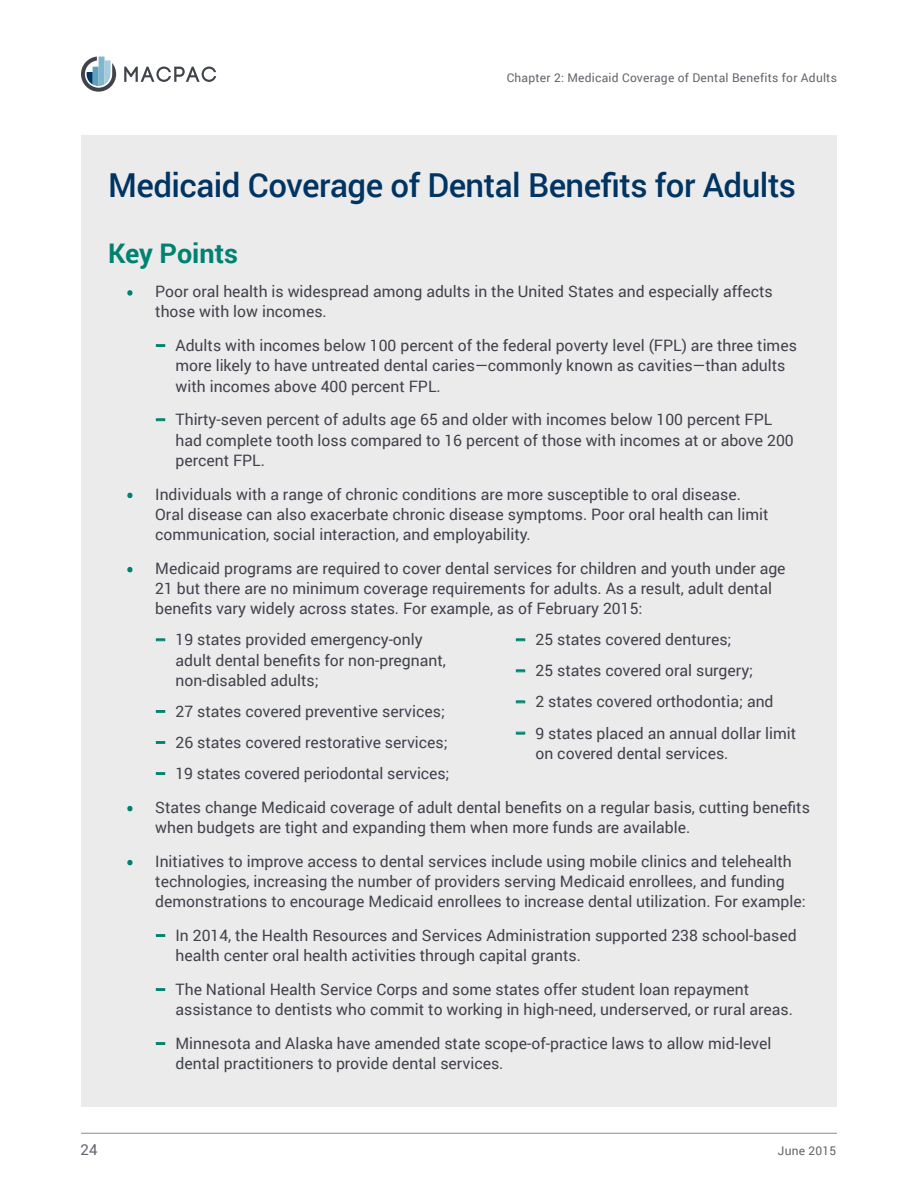
<style>
.page{position:relative;width:918px;height:1188px;background:#fff}
.page>*{position:absolute;margin:0;border:0;box-sizing:border-box;transform-origin:0 0}
.t1{font:500 33px "Roboto";letter-spacing:-.015em;color:#003462}
.t2{font:700 27px "Roboto";color:#008270}
.t3{font:15.75px/20.2px "Roboto";color:#41434b}
.t4{font:15px "Roboto";color:#63636b}
.t5{font:12px "Roboto";letter-spacing:.02em;color:#63636b}
.s1{font-weight:700;font-size:9.15px;color:#008270}
.s2{font-weight:700;color:#008270}
</style>
<div class="page">
<hr style="left:81px;top:1133px;width:756px;height:1px;background:#8c8b91">
<svg style="left:81px;top:57px;width:35px;height:35px"></svg>
<svg style="left:124px;top:67px;width:92px;height:15px"></svg>
<div style="left:81px;top:135px;width:756px;height:972px;background:#ecebec"></div>
<svg style="left:127px;top:290px;width:6px;height:6px"></svg>
<svg style="left:156px;top:344px;width:9px;height:3px"></svg>
<svg style="left:156px;top:419px;width:9px;height:2px"></svg>
<svg style="left:127px;top:492px;width:6px;height:7px"></svg>
<svg style="left:127px;top:567px;width:6px;height:6px"></svg>
<svg style="left:156px;top:639px;width:9px;height:2px"></svg>
<svg style="left:156px;top:710px;width:9px;height:3px"></svg>
<svg style="left:156px;top:741px;width:9px;height:3px"></svg>
<svg style="left:156px;top:772px;width:9px;height:3px"></svg>
<svg style="left:516px;top:639px;width:9px;height:2px"></svg>
<svg style="left:516px;top:670px;width:9px;height:2px"></svg>
<svg style="left:516px;top:701px;width:9px;height:2px"></svg>
<svg style="left:516px;top:732px;width:9px;height:2px"></svg>
<svg style="left:127px;top:805px;width:6px;height:7px"></svg>
<svg style="left:127px;top:859px;width:6px;height:7px"></svg>
<svg style="left:156px;top:934px;width:9px;height:3px"></svg>
<svg style="left:156px;top:988px;width:9px;height:3px"></svg>
<svg style="left:156px;top:1042px;width:9px;height:3px"></svg>
<p class="t5" style="left:507px;top:69px;width:332px">Chapter 2: Medicaid Coverage of Dental Benefits for Adults</p>
<h1 class="t1" style="left:108px;top:162px;width:690px">Medicaid Coverage of Dental Benefits for Adults</h1>
<h2 class="t2" style="left:108px;top:235px;width:132px">Key Points</h2>
<p class="t3" style="left:155px;top:281px;width:619px;text-indent:-27px"><span class="s1">•</span> Poor oral health is widespread among adults in the United States and especially affects those with low incomes.</p>
<p class="t3" style="left:176px;top:335px;width:623px;text-indent:-20px"><span class="s2">–</span> Adults with incomes below 100 percent of the federal poverty level (FPL) are three times more likely to have untreated dental caries—commonly known as cavities—than adults with incomes above 400 percent FPL.</p>
<p class="t3" style="left:176px;top:409px;width:620px;text-indent:-20px"><span class="s2">–</span> Thirty-seven percent of adults age 65 and older with incomes below 100 percent FPL had complete tooth loss compared to 16 percent of those with incomes at or above 200 percent FPL.</p>
<p class="t3" style="left:155px;top:483px;width:615px;text-indent:-27px"><span class="s1">•</span> Individuals with a range of chronic conditions are more susceptible to oral disease.<br>Oral disease can also exacerbate chronic disease symptoms. Poor oral health can limit communication, social interaction, and employability.</p>
<p class="t3" style="left:155px;top:558px;width:632px;text-indent:-27px"><span class="s1">•</span> Medicaid programs are required to cover dental services for children and youth under age<br>21 but there are no minimum coverage requirements for adults. As a result, adult dental benefits vary widely across states. For example, as of February 2015:</p>
<p class="t3" style="left:176px;top:629px;width:272px;text-indent:-20px"><span class="s2">–</span> 19 states provided emergency-only adult dental benefits for non-pregnant, non-disabled adults;</p>
<p class="t3" style="left:155px;top:701px;width:291px"><span class="s2">–</span> 27 states covered preventive services;</p>
<p class="t3" style="left:155px;top:732px;width:294px"><span class="s2">–</span> 26 states covered restorative services;</p>
<p class="t3" style="left:155px;top:763px;width:296px"><span class="s2">–</span> 19 states covered periodontal services;</p>
<p class="t3" style="left:515px;top:629px;width:218px"><span class="s2">–</span> 25 states covered dentures;</p>
<p class="t3" style="left:515px;top:660px;width:240px"><span class="s2">–</span> 25 states covered oral surgery;</p>
<p class="t3" style="left:515px;top:691px;width:260px"><span class="s2">–</span> 2 states covered orthodontia; and</p>
<p class="t3" style="left:535px;top:722px;width:262px;text-indent:-20px"><span class="s2">–</span> 9 states placed an annual dollar limit on covered dental services.</p>
<p class="t3" style="left:155px;top:796px;width:656px;text-indent:-27px"><span class="s1">•</span> States change Medicaid coverage of adult dental benefits on a regular basis, cutting benefits when budgets are tight and expanding them when more funds are available.</p>
<p class="t3" style="left:155px;top:850px;width:652px;text-indent:-27px"><span class="s1">•</span> Initiatives to improve access to dental services include using mobile clinics and telehealth technologies, increasing the number of providers serving Medicaid enrollees, and funding demonstrations to encourage Medicaid enrollees to increase dental utilization. For example:</p>
<p class="t3" style="left:176px;top:925px;width:623px;text-indent:-20px"><span class="s2">–</span> In 2014, the Health Resources and Services Administration supported 238 school-based health center oral health activities through capital grants.</p>
<p class="t3" style="left:176px;top:979px;width:619px;text-indent:-20px"><span class="s2">–</span> The National Health Service Corps and some states offer student loan repayment assistance to dentists who commit to working in high-need, underserved, or rural areas.</p>
<p class="t3" style="left:176px;top:1033px;width:597px;text-indent:-20px"><span class="s2">–</span> Minnesota and Alaska have amended state scope-of-practice laws to allow mid-level dental practitioners to provide dental services.</p>
<p class="t4" style="left:80px;top:1139px;width:19px">24</p>
<p class="t5" style="left:778px;top:1142px;width:60px">June 2015</p>
</div>
